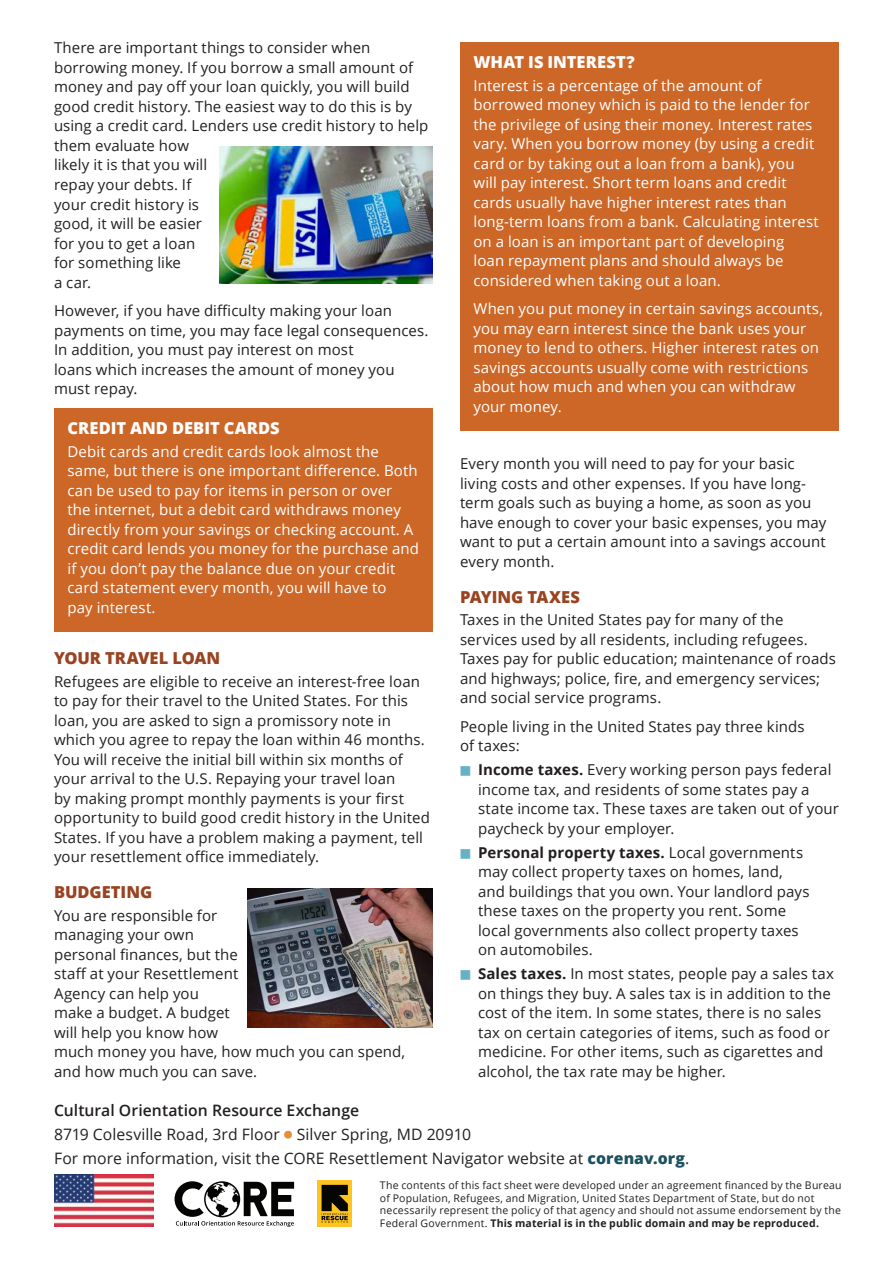
<style>
.page{position:relative;width:893px;height:1263px;background:#fff}
.page>*{position:absolute;margin:0;border:0;box-sizing:border-box;transform-origin:0 0}
.t1{font:800 16.5px "Open Sans";color:#994320}
.t2{font:800 16.5px "Open Sans";letter-spacing:.005em;color:#fff}
.t3{font:15.75px/24px "Open Sans";letter-spacing:.005em;color:#231f20}
.t4{font:15px/19.5px "Open Sans";letter-spacing:.005em;color:#231f20}
.t5{font:15px/19.5px "Open Sans";letter-spacing:.005em;color:#fff}
.t6{font:10.5px/12.6px "Open Sans";letter-spacing:.02em;color:#231f20}
.s1{font-family:"Universal Newswith Comm Pi";font-size:12px;color:#67b1c7}
.s2{font-weight:700}
.s3{font-weight:600}
.s4{font-family:"Universal Newswith Comm Pi";color:#e68e36}
.s5{font-weight:800;color:#1c525f}
</style>
<div class="page">
<svg style="left:175px;top:1181px;width:119px;height:46px"></svg>
<div style="left:317px;top:1180px;width:35px;height:47px;background:#fec422"></div>
<svg style="left:321px;top:1185px;width:27px;height:38px"></svg>
<img style="left:54px;top:1174px;width:100px;height:53px">
<div style="left:460px;top:42px;width:379px;height:389px;background:#cc6728"></div>
<div style="left:54px;top:408px;width:379px;height:223px;background:#cc6728"></div>
<img style="left:247px;top:888px;width:186px;height:140px">
<img style="left:220px;top:147px;width:213px;height:136px">
<p class="t4" style="left:54px;top:38px;width:376px">There are important things to consider when borrowing money. If you borrow a small amount of money and pay off your loan quickly, you will build good credit history. The easiest way to do this is by using a credit card. Lenders use credit history to help them evaluate how<br>likely it is that you will<br>repay your debts. If<br>your credit history is<br>good, it will be easier<br>for you to get a loan<br>for something like<br>a car.</p>
<p class="t4" style="left:54px;top:300px;width:376px">However, if you have difficulty making your loan payments on time, you may face legal consequences.<br>In addition, you must pay interest on most<br>loans which increases the amount of money you must repay.</p>
<p class="t2" style="left:68px;top:416px;width:214px">CREDIT AND DEBIT CARDS</p>
<p class="t5" style="left:68px;top:441px;width:353px">Debit cards and credit cards look almost the same, but there is one important difference. Both can be used to pay for items in person or over the internet, but a debit card withdraws money directly from your savings or checking account. A credit card lends you money for the purchase and if you don’t pay the balance due on your credit card statement every month, you will have to<br>pay interest.</p>
<p class="t1" style="left:54px;top:645px;width:168px">YOUR TRAVEL LOAN</p>
<p class="t4" style="left:54px;top:671px;width:377px">Refugees are eligible to receive an interest-free loan to pay for their travel to the United States. For this loan, you are asked to sign a promissory note in which you agree to repay the loan within 46 months.<br>You will receive the initial bill within six months of your arrival to the U.S. Repaying your travel loan<br>by making prompt monthly payments is your first opportunity to build good credit history in the United States. If you have a problem making a payment, tell your resettlement office immediately.</p>
<p class="t1" style="left:54px;top:879px;width:100px">BUDGETING</p>
<p class="t4" style="left:54px;top:905px;width:353px">You are responsible for<br>managing your own<br>personal finances, but the<br>staff at your Resettlement<br>Agency can help you<br>make a budget. A budget<br>will help you know how<br>much money you have, how much you can spend, and how much you can save.</p>
<p class="t2" style="left:473px;top:50px;width:163px">WHAT IS INTEREST?</p>
<p class="t5" style="left:473px;top:75px;width:347px">Interest is a percentage of the amount of borrowed money which is paid to the lender for the privilege of using their money. Interest rates vary. When you borrow money (by using a credit card or by taking out a loan from a bank), you will pay interest. Short term loans and credit cards usually have higher interest rates than long-term loans from a bank. Calculating interest on a loan is an important part of developing<br>loan repayment plans and should always be considered when taking out a loan.</p>
<p class="t5" style="left:473px;top:299px;width:351px">When you put money in certain savings accounts, you may earn interest since the bank uses your money to lend to others. Higher interest rates on savings accounts usually come with restrictions about how much and when you can withdraw your money.</p>
<p class="t4" style="left:460px;top:454px;width:368px">Every month you will need to pay for your basic living costs and other expenses. If you have long&shy;term goals such as buying a home, as soon as you have enough to cover your basic expenses, you may want to put a certain amount into a savings account every month.</p>
<p class="t1" style="left:460px;top:584px;width:121px">PAYING TAXES</p>
<p class="t4" style="left:460px;top:610px;width:377px">Taxes in the United States pay for many of the services used by all residents, including refugees.<br>Taxes pay for public education; maintenance of roads and highways; police, fire, and emergency services; and social service programs.</p>
<p class="t4" style="left:460px;top:716px;width:346px">People living in the United States pay three kinds of taxes:</p>
<p class="t4" style="left:478px;top:760px;width:362px;text-indent:-18px"><span class="s1">8</span> <span class="s2">Income taxes.</span> Every working person pays federal income tax, and residents of some states pay a state income tax. These taxes are taken out of your paycheck by your employer.</p>
<p class="t4" style="left:478px;top:842px;width:333px;text-indent:-18px"><span class="s1">8</span> <span class="s2">Personal property taxes.</span> Local governments may collect property taxes on homes, land, and buildings that you own. Your landlord pays these taxes on the property you rent. Some local governments also collect property taxes on automobiles.</p>
<p class="t4" style="left:478px;top:964px;width:357px;text-indent:-18px"><span class="s1">8</span> <span class="s2">Sales taxes.</span> In most states, people pay a sales tax on things they buy. A sales tax is in addition to the cost of the item. In some states, there is no sales tax on certain categories of items, such as food or medicine. For other items, such as cigarettes and alcohol, the tax rate may be higher.</p>
<p class="t3" style="left:54px;top:1098px;width:637px"><span class="s3">Cultural Orientation Resource Exchange<br></span>8719 Colesville Road, 3rd Floor <span class="s4">c</span> Silver Spring, MD 20910<br>For more information, visit the CORE Resettlement Navigator website at <span class="s5">corenav.org</span>.</p>
<p class="t6" style="left:380px;top:1179px;width:463px">The contents of this fact sheet were developed under an agreement financed by the Bureau of Population, Refugees, and Migration, United States Department of State, but do not necessarily represent the policy of that agency and should not assume endorsement by the Federal Government. <span class="s2">This material is in the public domain and may be reproduced.</span></p>
</div>
